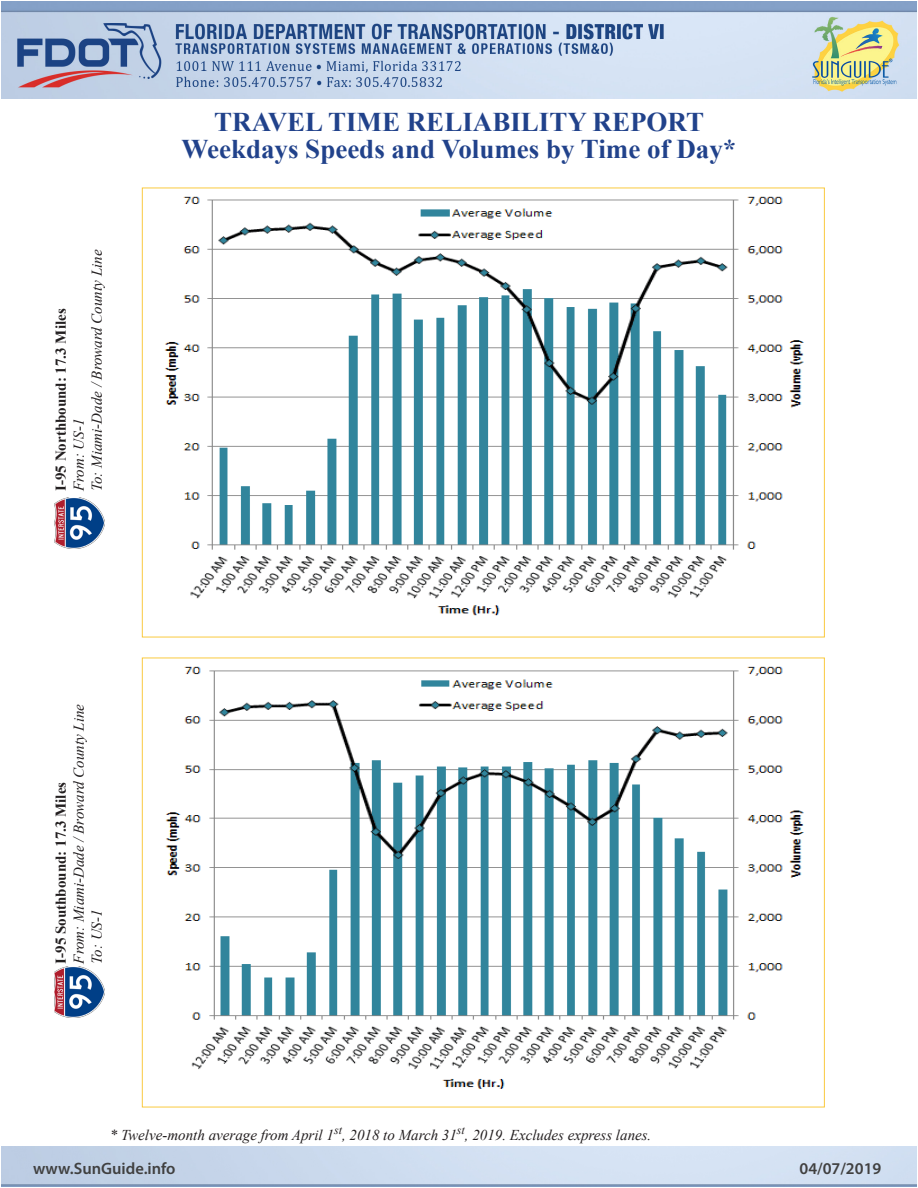
<style>
.page{position:relative;width:918px;height:1188px;background:#fff}
.page>*{position:absolute;margin:0;border:0;box-sizing:border-box;transform-origin:0 0}
.t1{font:700 27px/26.5px "Times New Roman";color:#21428b;text-align:center}
.t2{font:600 16.5px "Myriad Pro";color:#404040}
.t3{font:italic 15px "Times New Roman";color:#231f20}
.t4{font:700 15px "Times New Roman";color:#231f20}
</style>
<div class="page">
<img style="left:2px;top:1px;width:914px;height:98px">
<img style="left:164px;top:196px;width:640px;height:420px">
<img style="left:165px;top:666px;width:639px;height:423px">
<img style="left:54px;top:967px;width:51px;height:50px">
<img style="left:54px;top:498px;width:51px;height:51px">
<p class="t3" style="left:87px;top:491px;width:243px;rotate:-90deg">To: Miami-Dade / Broward County Line</p>
<p class="t4" style="left:51px;top:491px;width:184px;rotate:-90deg">I-95 Northbound: 17.3 Miles</p>
<p class="t3" style="left:69px;top:491px;width:74px;rotate:-90deg">From: US-1</p>
<h1 class="t1" style="left:182px;top:108px;width:556px">TRAVEL TIME RELIABILITY REPORT<br>Weekdays Speeds and Volumes by Time of Day*</h1>
<p class="t3" style="left:69px;top:964px;width:261px;rotate:-90deg">From: Miami-Dade / Broward County Line</p>
<p class="t4" style="left:51px;top:964px;width:183px;rotate:-90deg">I-95 Southbound: 17.3 Miles</p>
<p class="t3" style="left:87px;top:964px;width:56px;rotate:-90deg">To: US-1</p>
<p class="t3" style="left:110px;top:1125px;width:543px">* Twelve-month average from April 1<sup>st</sup>, 2018 to March 31<sup>st</sup>, 2019. Excludes express lanes.</p>
<p class="t2" style="left:33px;top:1158px;width:144px">www.SunGuide.info</p>
<p class="t2" style="left:800px;top:1158px;width:83px">04/07/2019</p>
</div>
